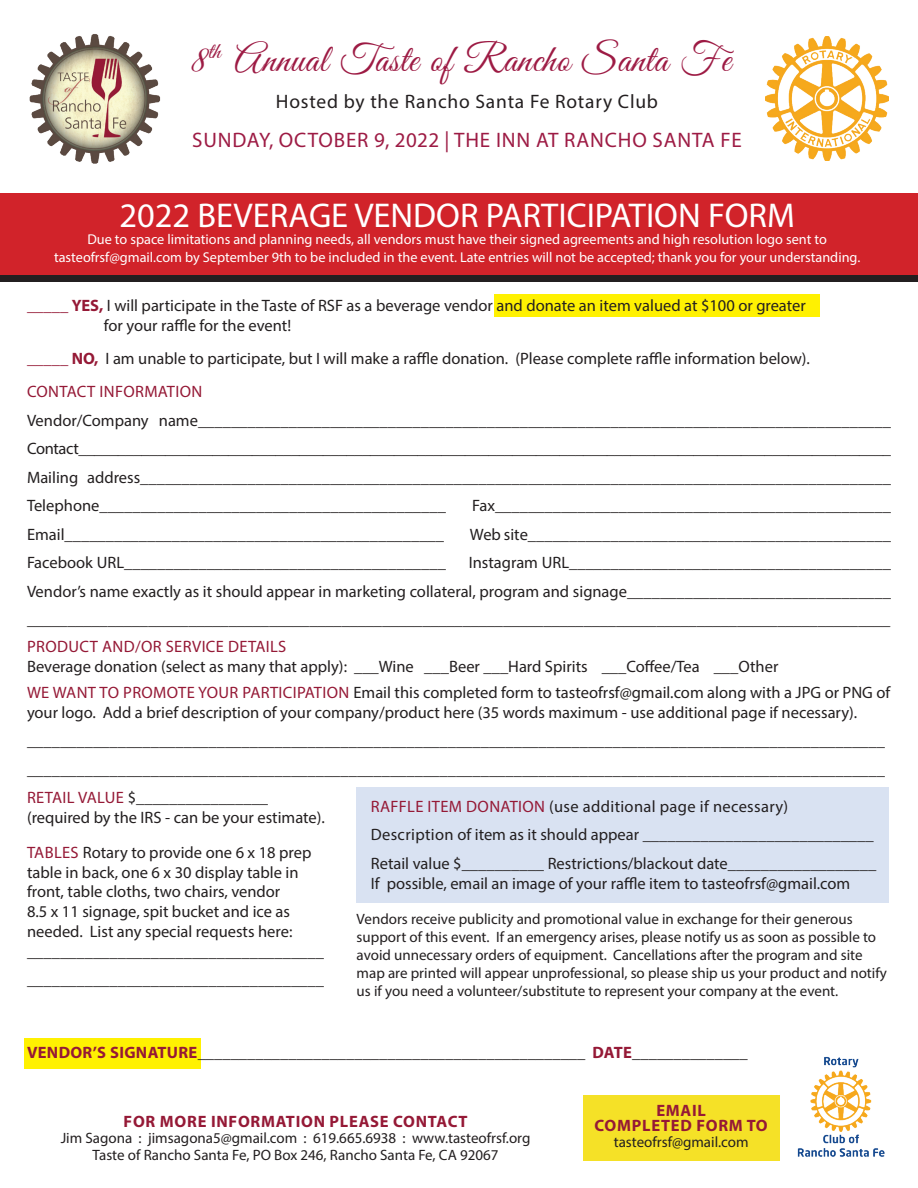
<style>
.page{position:relative;width:918px;height:1188px;background:#fff}
.page>*{position:absolute;margin:0;border:0;box-sizing:border-box;transform-origin:0 0}
.t1{font:39px "Good Vibrations ROB Script";letter-spacing:.02em;color:#9d1b44}
.t2{font:34.5px "Myriad Pro";color:#fff}
.t3{font:21px "Myriad Pro";letter-spacing:.04em;color:#9d1b44}
.t4{font:19.5px "Myriad Pro";letter-spacing:.04em;color:#231f20}
.t5{font:16.5px/28.5px "Myriad Pro";color:#231f20}
.t6{font:700 16.5px/15px "Myriad Pro";letter-spacing:.045em;color:#951936;text-align:center}
.t7{font:16.5px "Myriad Pro";letter-spacing:.02em;color:#951936}
.t8{font:15px/18px "Myriad Pro";color:#231f20;text-align:center}
.t9{font:14.25px/17.1px "Myriad Pro";color:#fff;text-align:center}
.s1{color:#951936}
.s2{font-weight:700;color:#951936}
</style>
<div class="page">
<div style="left:24px;top:1038px;width:177px;height:31px;background:#fff101"></div>
<div style="left:494px;top:294px;width:326px;height:23px;background:#fff101"></div>
<div style="left:357px;top:787px;width:532px;height:116px;background:#d9e2f2"></div>
<div style="left:0;top:193px;width:918px;height:86px;background:#d1232a"></div>
<div style="left:0;top:276px;width:918px;height:6px;background:#231f20"></div>
<img style="left:797px;top:1056px;width:88px;height:101px">
<div style="left:583px;top:1095px;width:196px;height:66px;background:#f5e127"></div>
<img style="left:29px;top:34px;width:132px;height:130px">
<img style="left:765px;top:36px;width:124px;height:124px">
<h1 class="t1" style="left:191px;top:32px;width:541px">8<sup>th</sup> Annual Taste of Rancho Santa Fe</h1>
<p class="t4" style="left:276px;top:90px;width:384px">Hosted by the Rancho Santa Fe Rotary Club</p>
<p class="t3" style="left:192px;top:127px;width:551px">SUNDAY, OCTOBER 9, 2022 | THE INN AT RANCHO SANTA FE</p>
<h2 class="t2" style="left:119px;top:194px;width:677px">2022 BEVERAGE VENDOR PARTICIPATION FORM</h2>
<p class="t9" style="left:54px;top:231px;width:808px">Due to space limitations and planning needs, all vendors must have their signed agreements and high resolution logo sent to tasteofrsf@gmail.com by September 9th to be included in the event. Late entries will not be accepted; thank you for your understanding.</p>
<p class="t5" style="left:104px;top:295px;width:703px;line-height:19.8px;text-indent:-77px"><span class="s1">_____</span> <span class="s2">YES,</span> I will participate in the Taste of RSF as a beverage vendor and donate an item valued at $100 or greater for your raffle for the event!</p>
<p class="t5" style="left:27px;top:342px;width:785px;line-height:33px"><span class="s1">_____</span> <span class="s2">NO,</span> I am unable to participate, but I will make a raffle donation. (Please complete raffle information below).<br><span class="s1">CONTACT INFORMATION</span></p>
<p class="t5" style="left:27px;top:406px;width:866px;text-align:justify">Vendor/Company name____________________________________________________________________________________ Contact_______________________________________________________________________________________________________ Mailing address___________________________________________________________________________________________ Telephone__________________________________________</p>
<p class="t5" style="left:472px;top:491px;width:420px">Fax________________________________________________</p>
<p class="t5" style="left:27px;top:520px;width:419px">Email______________________________________________</p>
<p class="t5" style="left:470px;top:520px;width:423px">Web site____________________________________________</p>
<p class="t5" style="left:27px;top:548px;width:420px">Facebook URL_______________________________________</p>
<p class="t5" style="left:27px;top:548px;width:866px;text-align:justify;text-indent:442px">Instagram URL_______________________________________ Vendor’s name exactly as it should appear in marketing collateral, program and signage________________________________ ___________________________________________________________________________________________________________</p>
<p class="t7" style="left:27px;top:636px;width:261px">PRODUCT AND/OR SERVICE DETAILS</p>
<p class="t5" style="left:27px;top:652px;width:865px;line-height:26.5px">Beverage donation (select as many that apply): ___Wine ___Beer ___Hard Spirits ___Coffee/Tea ___Other<br><span class="s1">WE WANT TO PROMOTE YOUR PARTICIPATION</span> Email this completed form to tasteofrsf@gmail.com along with a JPG or PNG of</p>
<p class="t5" style="left:27px;top:698px;width:859px">your logo. Add a brief description of your company/product here (35 words maximum - use additional page if necessary). ________________________________________________________________________________________________________ ________________________________________________________________________________________________________ <span class="s1">RETAIL VALUE</span> $________________</p>
<p class="t5" style="left:27px;top:803px;width:299px">(required by the IRS - can be your estimate).</p>
<p class="t5" style="left:371px;top:792px;width:507px"><span class="s1">RAFFLE ITEM DONATION</span> (use additional page if necessary)<br>Description of item as it should appear ____________________________<br>Retail value $__________ Restrictions/blackout date__________________</p>
<p class="t5" style="left:371px;top:869px;width:481px">If possible, email an image of your raffle item to tasteofrsf@gmail.com</p>
<p class="t5" style="left:27px;top:842px;width:298px;line-height:19.8px"><span class="s1">TABLES</span> Rotary to provide one 6 x 18 prep table in back, one 6 x 30 display table in front, table cloths, two chairs, vendor<br>8.5 x 11 signage, spit bucket and ice as needed. List any special requests here: ____________________________________</p>
<p class="t5" style="left:27px;top:965px;width:298px">____________________________________</p>
<p class="t8" style="left:357px;top:910px;width:532px;text-align:left">Vendors receive publicity and promotional value in exchange for their generous support of this event. If an emergency arises, please notify us as soon as possible to avoid unnecessary orders of equipment. Cancellations after the program and site map are printed will appear unprofessional, so please ship us your product and notify us if you need a volunteer/substitute to represent your company at the event.</p>
<p class="t5" style="left:27px;top:1038px;width:722px"><span class="s2">VENDOR’S SIGNATURE</span>_______________________________________________ <span class="s2">DATE</span>______________</p>
<p class="t6" style="left:124px;top:1113px;width:345px">FOR MORE INFORMATION PLEASE CONTACT</p>
<p class="t8" style="left:61px;top:1130px;width:471px;line-height:16.5px">Jim Sagona : jimsagona5@gmail.com : 619.665.6938 : www.tasteofrsf.org<br>Taste of Rancho Santa Fe, PO Box 246, Rancho Santa Fe, CA 92067</p>
<p class="t6" style="left:595px;top:1102px;width:175px">EMAIL<br>COMPLETED FORM TO</p>
<p class="t8" style="left:614px;top:1133px;width:136px">tasteofrsf@gmail.com</p>
</div>
